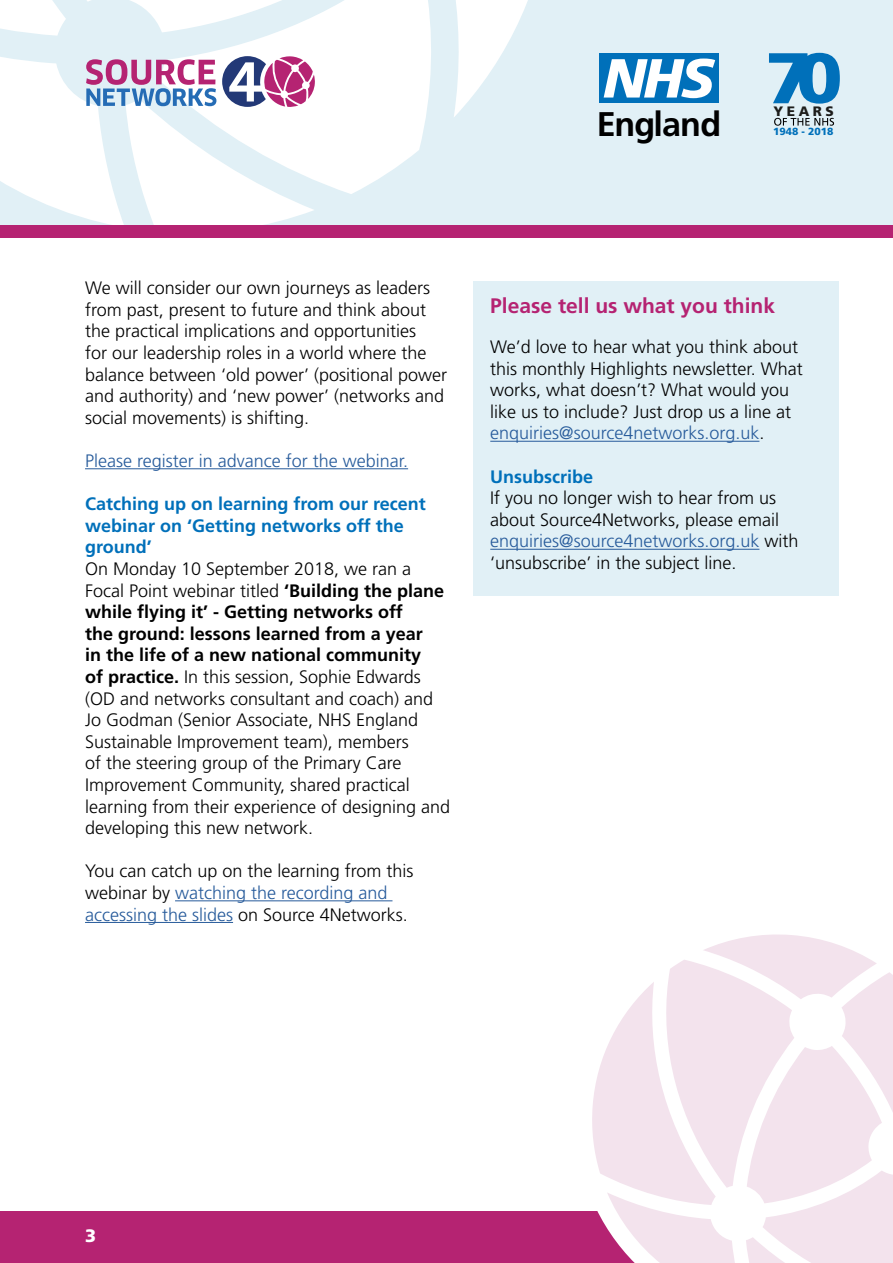
<style>
.page{position:relative;width:893px;height:1263px;background:#fff}
.page>*{position:absolute;margin:0;border:0;box-sizing:border-box;transform-origin:0 0}
.t1{font:700 34.2px "Frutiger LT Std";letter-spacing:-.025em;color:#000}
.t2{font:700 21px "Frutiger";color:#b52372}
.t3{font:300 18px/21.6px "Frutiger";color:#000}
.t4{font:700 18px/21.6px "Frutiger";color:#0070ba}
.t5{font:300 18px "Frutiger";color:#275b9b}
.t6{font:900 18px "Frutiger";color:#fff}
.t7{font:900 13.65px "Frutiger";letter-spacing:.26em;color:#1d1d1b}
.t8{font:900 10.35px "Frutiger";color:#0070ba}
.s1{font-weight:700}
.s2{color:#275b9b}
</style>
<div class="page">
<div style="left:0;top:1211px;width:893px;height:52px;background:#b52372"></div>
<svg style="left:592px;top:934px;width:301px;height:329px"></svg>
<div style="left:0;top:0;width:893px;height:236px;background:#e1f0f6"></div>
<svg style="left:454px;top:0;width:74px;height:117px"></svg>
<svg style="left:394px;top:0;width:37px;height:169px;background:#fafcfd"></svg>
<svg style="left:0;top:0;width:394px;height:225px"></svg>
<div style="left:0;top:225px;width:893px;height:13px;background:#b52372"></div>
<hr style="left:85px;top:468px;width:323px;height:1px;background:#275b9b">
<hr style="left:175px;top:900px;width:217px;height:1px;background:#275b9b">
<hr style="left:85px;top:922px;width:148px;height:1px;background:#275b9b">
<div style="left:473px;top:281px;width:366px;height:314px;background:#e1f0f6"></div>
<hr style="left:490px;top:441px;width:269px;height:1px;background:#275b9b">
<hr style="left:490px;top:549px;width:269px;height:1px;background:#275b9b">
<div style="left:599px;top:53px;width:120px;height:50px;background:#0070ba"></div>
<svg style="left:604px;top:59px;width:111px;height:39px"></svg>
<svg style="left:769px;top:53px;width:71px;height:51px"></svg>
<svg style="left:774px;top:118px;width:60px;height:8px"></svg>
<p class="t1" style="left:597px;top:104px;width:126px">England</p>
<p class="t7" style="left:773px;top:103px;width:62px">YEARS</p>
<p class="t8" style="left:773px;top:125px;width:62px">1948 - 2018</p>
<p class="t3" style="left:85px;top:277px;width:364px">We will consider our own journeys as leaders from past, present to future and think about the practical implications and opportunities<br>for our leadership roles in a world where the balance between ‘old power’ (positional power and authority) and ‘new power’ (networks and social movements) is shifting.</p>
<p class="t5" style="left:85px;top:451px;width:325px">Please register in advance for the webinar.</p>
<p class="t4" style="left:85px;top:493px;width:342px">Catching up on learning from our recent webinar on ‘Getting networks off the ground’</p>
<p class="t3" style="left:85px;top:558px;width:367px">On Monday 10 September 2018, we ran a Focal Point webinar titled <span class="s1">‘Building the plane while flying it’ - Getting networks off<br>the ground: lessons learned from a year<br>in the life of a new national community<br>of practice.</span> In this session, Sophie Edwards (OD and networks consultant and coach) and Jo Godman (Senior Associate, NHS England Sustainable Improvement team), members<br>of the steering group of the Primary Care Improvement Community, shared practical learning from their experience of designing and developing this new network.</p>
<p class="t3" style="left:85px;top:861px;width:330px">You can catch up on the learning from this webinar by <span class="s2">watching the recording and accessing the slides</span> on Source 4Networks.</p>
<p class="t2" style="left:490px;top:294px;width:286px">Please tell us what you think</p>
<p class="t3" style="left:490px;top:336px;width:314px">We’d love to hear what you think about this monthly Highlights newsletter. What works, what doesn’t? What would you like us to include? Just drop us a line at <span class="s2">enquiries@source4networks.org.uk</span>.</p>
<p class="t4" style="left:490px;top:466px;width:104px">Unsubscribe</p>
<p class="t3" style="left:490px;top:487px;width:310px">If you no longer wish to hear from us about Source4Networks, please email <span class="s2">enquiries@source4networks.org.uk</span> with ‘unsubscribe’ in the subject line.</p>
<p class="t6" style="left:85px;top:1225px;width:13px">3</p>
</div>
